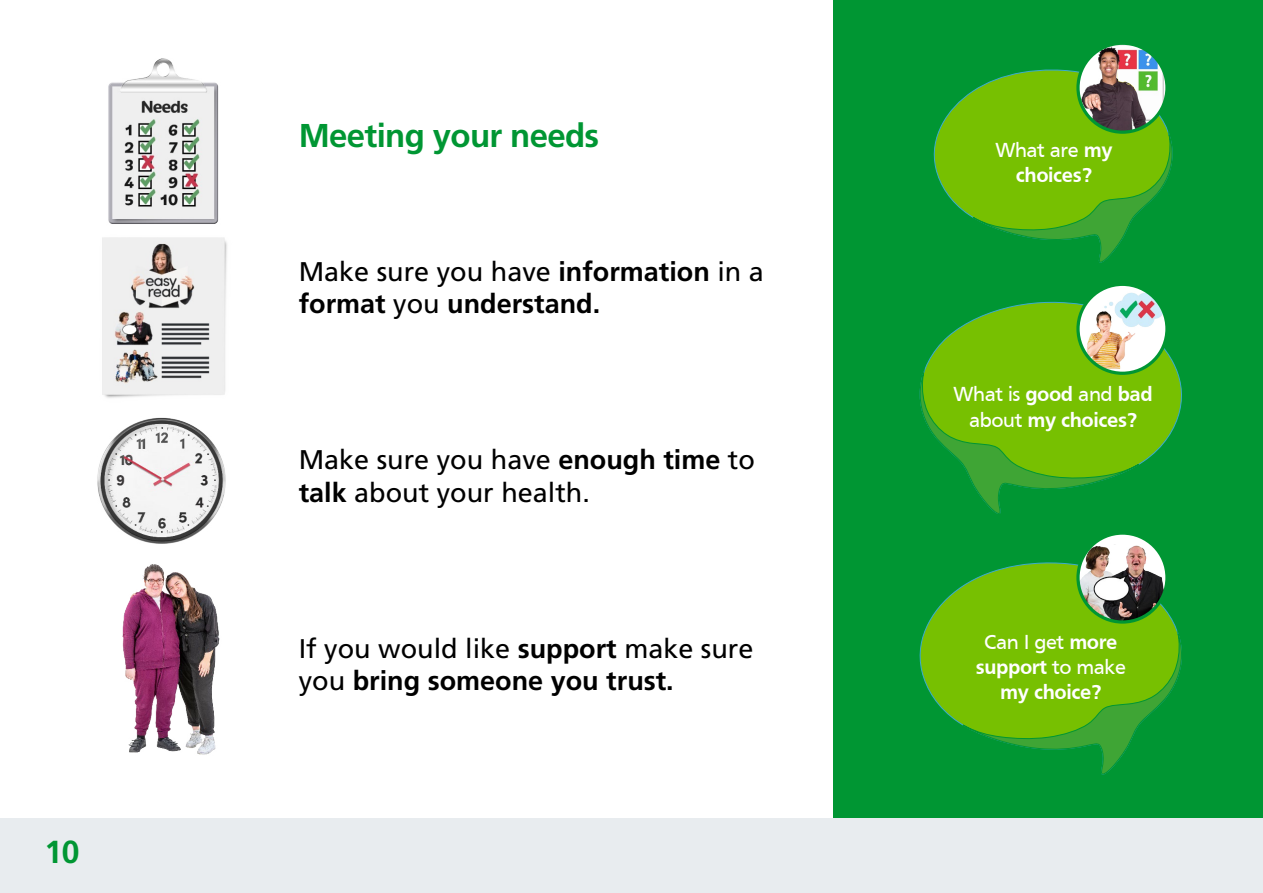
<style>
.page{position:relative;width:1263px;height:893px;background:#fff}
.page>*{position:absolute;margin:0;border:0;box-sizing:border-box;transform-origin:0 0}
.t1{font:700 33px "Frutiger LT Std";letter-spacing:-.02em;color:#009633}
.t2{font:700 31.8px "Frutiger LT Std";color:#009633}
.t3{font:700 27px/32.4px "Frutiger LT Std";color:#000}
.t4{font:27px/32.4px "Frutiger LT Std";color:#000}
.t5{font:700 21px/25.2px "Frutiger";letter-spacing:-.02em;color:#fff;text-align:center}
.s1{font-weight:400}
.s2{font-weight:700}
</style>
<div class="page">
<div style="left:833px;top:0;width:430px;height:819px;background:#009633"></div>
<div style="left:0;top:819px;width:1263px;height:74px;background:#e8ecef"></div>
<svg style="left:933px;top:69px;width:237px;height:149px"></svg>
<svg style="left:973px;top:134px;width:200px;height:129px"></svg>
<svg style="left:919px;top:562px;width:260px;height:164px"></svg>
<svg style="left:963px;top:634px;width:219px;height:141px"></svg>
<svg style="left:923px;top:301px;width:259px;height:164px"></svg>
<svg style="left:919px;top:373px;width:220px;height:141px"></svg>
<img style="left:1078px;top:43px;width:89px;height:89px;border-radius:44px">
<svg style="left:1117px;top:70px;width:20px;height:21px"></svg>
<div style="left:1076px;top:42px;width:92px;height:92px;border:3px solid #009633;border-radius:50%"></div>
<svg style="left:1078px;top:284px;width:89px;height:89px"></svg>
<img style="left:1084px;top:288px;width:82px;height:83px">
<div style="left:1076px;top:283px;width:92px;height:92px;border:3px solid #009633;border-radius:50%"></div>
<svg style="left:1078px;top:533px;width:89px;height:89px"></svg>
<img style="left:1078px;top:544px;width:89px;height:78px">
<img style="left:1095px;top:544px;width:58px;height:2px">
<div style="left:1076px;top:531px;width:92px;height:93px;border:3px solid #009633;border-radius:50%"></div>
<img style="left:108px;top:58px;width:111px;height:166px">
<img style="left:102px;top:237px;width:125px;height:161px">
<img style="left:97px;top:417px;width:129px;height:127px">
<img style="left:122px;top:564px;width:98px;height:191px">
<p class="t2" style="left:45px;top:833px;width:36px">10</p>
<p class="t1" style="left:299px;top:116px;width:302px">Meeting your needs</p>
<p class="t3" style="left:299px;top:255px;width:467px"><span class="s1">Make sure you have</span> information <span class="s1">in a </span>format <span class="s1">you</span> understand.</p>
<p class="t4" style="left:299px;top:444px;width:458px">Make sure you have <span class="s2">enough time</span> to <span class="s2">talk</span> about your health.</p>
<p class="t3" style="left:299px;top:632px;width:456px"><span class="s1">If you would like</span> support <span class="s1">make sure you</span> bring someone you trust.</p>
<p class="t5" style="left:995px;top:137px;width:119px"><span class="s1">What are</span> my choices?</p>
<p class="t5" style="left:953px;top:381px;width:201px"><span class="s1">What is</span> good <span class="s1">and</span> bad <span class="s1">about</span> my choices?</p>
<p class="t5" style="left:976px;top:629px;width:152px"><span class="s1">Can I get</span> more support <span class="s1">to make </span>my choice?</p>
</div>
